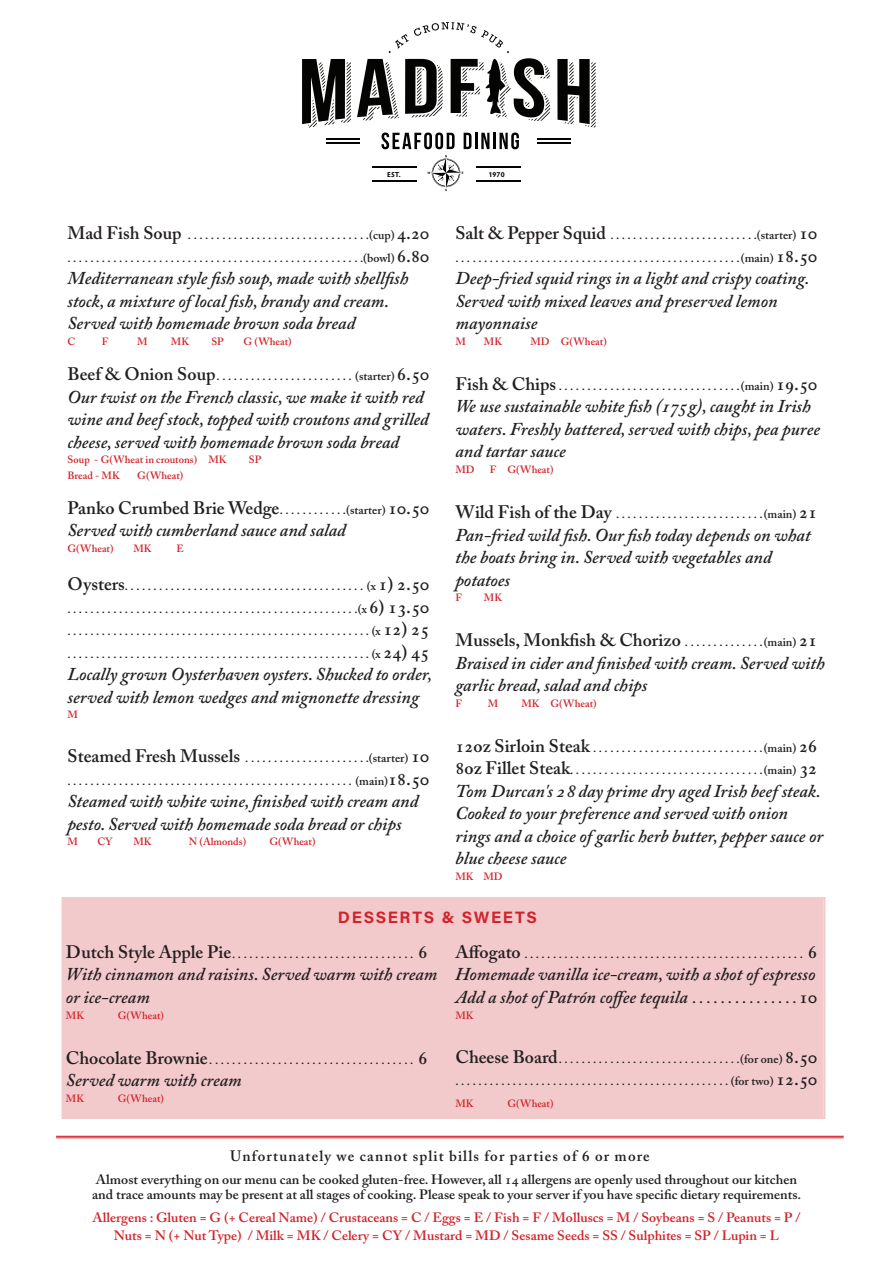
<style>
.page{position:relative;width:893px;height:1263px;background:#fff}
.page>*{position:absolute;margin:0;border:0;box-sizing:border-box;transform-origin:0 0}
.Body_Text_-_Left{font:italic 600 18px/22.5px "Adobe Caslon Pro";color:#231f20}
.Section_Header_-_Lea{font:700 16.5px "Acumin Pro";letter-spacing:.105em;color:#d1232a}
.t1{font:600 15px "Adobe Caslon Pro";letter-spacing:.075em;color:#231f20}
.t2{font:600 13.5px/15px "Adobe Caslon Pro";color:#231f20}
.t3{font:600 13.5px/18px "Adobe Caslon Pro";color:#d1232a;text-align:center}
.Body_Text_-_Left-2{font:600 12px "Adobe Caslon Pro";color:#231f20}
.ALLERGIES_RED{font:600 10.5px "Adobe Caslon Pro";color:#d1232a}
.t4{font:700 7.2px "Hypatia Sans Pro";letter-spacing:.02em;color:#040503}
.s1{font-size:18px}
.s2{font-style:normal}
.s3{font-style:normal;font-size:12px}
.s4{font-style:normal;font-size:15px}
</style>
<div class="page">
<hr style="left:56px;top:1136px;width:788px;height:1px;background:#d1232a">
<hr style="left:56px;top:1137px;width:788px;height:1px;background:#d1232a">
<hr style="left:372px;top:166px;width:44px;height:2px;background:#040503">
<hr style="left:372px;top:180px;width:44px;height:2px;background:#040503">
<hr style="left:476px;top:166px;width:44px;height:2px;background:#040503">
<hr style="left:476px;top:180px;width:44px;height:2px;background:#040503">
<svg style="left:302px;top:22px;width:294px;height:127px"></svg>
<svg style="left:427px;top:155px;width:36px;height:36px"></svg>
<div style="left:61px;top:897px;width:765px;height:222px;background:#f3cacc"></div>
<p class="t4" style="left:387px;top:169px;width:15px">EST.</p>
<p class="t4" style="left:488px;top:169px;width:18px">1970</p>
<p class="Body_Text_-_Left-2" style="left:68px;top:228px;width:363px"><span class="s1">Mad Fish Soup</span> . . . . . . . . . . . . . . . . . . . . . . . . . . . . . . . (cup) <span class="s1">4.20</span></p>
<p class="Body_Text_-_Left-2" style="left:68px;top:251px;width:363px">....................................................(bowl) <span class="s1">6.80</span></p>
<p class="Body_Text_-_Left" style="left:68px;top:267px;width:342px">Mediterranean style fish soup, made with shellfish stock, a mixture of local fish, brandy and cream.<br>Served with homemade brown soda bread</p>
<p class="ALLERGIES_RED" style="left:68px;top:335px;width:9px">C</p>
<p class="ALLERGIES_RED" style="left:102px;top:335px;width:8px">F</p>
<p class="ALLERGIES_RED" style="left:137px;top:335px;width:12px">M</p>
<p class="ALLERGIES_RED" style="left:171px;top:335px;width:20px">MK</p>
<p class="ALLERGIES_RED" style="left:211px;top:335px;width:14px">SP</p>
<p class="ALLERGIES_RED" style="left:243px;top:335px;width:50px">G (Wheat)</p>
<p class="Body_Text_-_Left-2" style="left:68px;top:369px;width:363px"><span class="s1">Beef &amp; Onion Soup</span> . . . . . . . . . . . . . . . . . . . . . . . . (starter) <span class="s1">6.50</span></p>
<p class="Body_Text_-_Left" style="left:68px;top:385px;width:363px">Our twist on the French classic, we make it with red wine and beef stock, topped with croutons and grilled cheese, served with homemade brown soda bread</p>
<p class="ALLERGIES_RED" style="left:68px;top:453px;width:161px">Soup - G(Wheat in croutons) MK</p>
<p class="ALLERGIES_RED" style="left:249px;top:453px;width:14px">SP</p>
<p class="ALLERGIES_RED" style="left:68px;top:469px;width:54px">Bread - MK</p>
<p class="ALLERGIES_RED" style="left:137px;top:469px;width:48px">G(Wheat)</p>
<p class="Body_Text_-_Left" style="left:68px;top:496px;width:363px"><span class="s2">Panko Crumbed Brie Wedge</span> <span class="s3">. . . . . . . . . . . (starter)</span> <span class="s2">10.50<br></span>Served with cumberland sauce and salad</p>
<p class="ALLERGIES_RED" style="left:68px;top:542px;width:48px">G(Wheat)</p>
<p class="ALLERGIES_RED" style="left:133px;top:542px;width:20px">MK</p>
<p class="ALLERGIES_RED" style="left:176px;top:542px;width:9px">E</p>
<p class="Body_Text_-_Left-2" style="left:68px;top:579px;width:363px"><span class="s1">Oysters</span>..........................................(x <span class="s1">1) 2.50</span></p>
<p class="Body_Text_-_Left-2" style="left:68px;top:601px;width:363px">...................................................(x <span class="s1">6) 13.50</span></p>
<p class="Body_Text_-_Left-2" style="left:68px;top:624px;width:363px">.....................................................(x <span class="s1">12) 25</span></p>
<p class="Body_Text_-_Left-2" style="left:68px;top:646px;width:363px">.....................................................(x <span class="s1">24) 45</span></p>
<p class="Body_Text_-_Left" style="left:68px;top:663px;width:366px">Locally grown Oysterhaven oysters. Shucked to order, served with lemon wedges and mignonette dressing</p>
<p class="ALLERGIES_RED" style="left:68px;top:708px;width:12px">M</p>
<p class="Body_Text_-_Left-2" style="left:68px;top:751px;width:363px"><span class="s1">Steamed Fresh Mussels</span> . . . . . . . . . . . . . . . . . . . . . (starter) <span class="s1">10</span></p>
<p class="Body_Text_-_Left-2" style="left:68px;top:774px;width:363px">..................................................(main)<span class="s1">18.50</span></p>
<p class="Body_Text_-_Left" style="left:68px;top:790px;width:352px">Steamed with white wine, finished with cream and pesto. Served with homemade soda bread or chips</p>
<p class="ALLERGIES_RED" style="left:68px;top:836px;width:12px">M</p>
<p class="ALLERGIES_RED" style="left:97px;top:836px;width:17px">CY</p>
<p class="ALLERGIES_RED" style="left:133px;top:836px;width:20px">MK</p>
<p class="ALLERGIES_RED" style="left:189px;top:836px;width:59px">N (Almonds)</p>
<p class="ALLERGIES_RED" style="left:269px;top:836px;width:48px">G(Wheat)</p>
<p class="Body_Text_-_Left-2" style="left:455px;top:228px;width:363px"><span class="s1">Salt &amp; Pepper Squid</span> . . . . . . . . . . . . . . . . . . . . . . . . . (starter) <span class="s1">10</span></p>
<p class="Body_Text_-_Left-2" style="left:455px;top:251px;width:363px">..................................................(main) <span class="s1">18.50</span></p>
<p class="Body_Text_-_Left" style="left:455px;top:267px;width:355px">Deep-fried squid rings in a light and crispy coating.<br>Served with mixed leaves and preserved lemon mayonnaise</p>
<p class="ALLERGIES_RED" style="left:455px;top:335px;width:12px">M</p>
<p class="ALLERGIES_RED" style="left:484px;top:335px;width:20px">MK</p>
<p class="ALLERGIES_RED" style="left:530px;top:335px;width:78px">MD G(Wheat)</p>
<p class="Body_Text_-_Left-2" style="left:455px;top:379px;width:363px"><span class="s1">Fish &amp; Chips</span> . . . . . . . . . . . . . . . . . . . . . . . . . . . . . . . (main) <span class="s1">19.50</span></p>
<p class="Body_Text_-_Left" style="left:455px;top:395px;width:366px">We use sustainable white fish (175g), caught in Irish waters. Freshly battered, served with chips, pea puree and tartar sauce</p>
<p class="ALLERGIES_RED" style="left:455px;top:463px;width:21px">MD</p>
<p class="ALLERGIES_RED" style="left:490px;top:463px;width:65px">F G(Wheat)</p>
<p class="Body_Text_-_Left-2" style="left:455px;top:507px;width:363px"><span class="s1">Wild Fish of the Day</span> . . . . . . . . . . . . . . . . . . . . . . . . . (main) <span class="s1">21</span></p>
<p class="Body_Text_-_Left" style="left:455px;top:523px;width:357px">Pan-fried wild fish. Our fish today depends on what the boats bring in. Served with vegetables and potatoes</p>
<p class="ALLERGIES_RED" style="left:455px;top:591px;width:8px">F</p>
<p class="ALLERGIES_RED" style="left:484px;top:591px;width:20px">MK</p>
<p class="Body_Text_-_Left" style="left:455px;top:629px;width:371px"><span class="s2">Mussels, Monkfish &amp; Chorizo</span> <span class="s3">. . . . . . . . . . . . . (main)</span> <span class="s2">21<br></span>Braised in cider and finished with cream. Served with garlic bread, salad and chips</p>
<p class="ALLERGIES_RED" style="left:455px;top:697px;width:8px">F</p>
<p class="ALLERGIES_RED" style="left:488px;top:697px;width:12px">M</p>
<p class="ALLERGIES_RED" style="left:521px;top:697px;width:77px">MK G(Wheat)</p>
<p class="Body_Text_-_Left-2" style="left:455px;top:741px;width:363px"><span class="s1">12oz Sirloin Steak</span> . . . . . . . . . . . . . . . . . . . . . . . . . . . . . (main) <span class="s1">26</span></p>
<p class="Body_Text_-_Left-2" style="left:455px;top:763px;width:363px"><span class="s1">8oz Fillet Steak</span>..................................(main) <span class="s1">32</span></p>
<p class="Body_Text_-_Left" style="left:455px;top:779px;width:369px">Tom Durcan's 28 day prime dry aged Irish beef steak.<br>Cooked to your preference and served with onion rings and a choice of garlic herb butter, pepper sauce or blue cheese sauce</p>
<p class="ALLERGIES_RED" style="left:455px;top:870px;width:49px">MK MD</p>
<p class="Section_Header_-_Lea" style="left:338px;top:906px;width:201px">DESSERTS &amp; SWEETS</p>
<p class="Body_Text_-_Left-2" style="left:455px;top:947px;width:363px"><span class="s1">Affogato</span> . . . . . . . . . . . . . . . . . . . . . . . . . . . . . . . . . . . . . . . . . . . . . . . . . <span class="s1">6</span></p>
<p class="Body_Text_-_Left" style="left:455px;top:963px;width:361px">Homemade vanilla ice-cream, with a shot of espresso</p>
<p class="Body_Text_-_Left" style="left:455px;top:985px;width:363px">Add a shot of Patrón coffee tequila <span class="s4">. . . . . . . . . . . . . .</span> <span class="s2">10</span></p>
<p class="ALLERGIES_RED" style="left:455px;top:1009px;width:20px">MK</p>
<p class="Body_Text_-_Left-2" style="left:455px;top:1051px;width:363px"><span class="s1">Cheese Board</span> . . . . . . . . . . . . . . . . . . . . . . . . . . . . . . . (for one) <span class="s1">8.50</span></p>
<p class="Body_Text_-_Left-2" style="left:455px;top:1074px;width:363px">................................................(for two) <span class="s1">12.50</span></p>
<p class="ALLERGIES_RED" style="left:455px;top:1097px;width:20px">MK</p>
<p class="ALLERGIES_RED" style="left:507px;top:1097px;width:48px">G(Wheat)</p>
<p class="Body_Text_-_Left-2" style="left:66px;top:947px;width:363px"><span class="s1">Dutch Style Apple Pie</span> . . . . . . . . . . . . . . . . . . . . . . . . . . . . . . . . <span class="s1">6</span></p>
<p class="Body_Text_-_Left" style="left:66px;top:963px;width:373px">With cinnamon and raisins. Served warm with cream or ice-cream</p>
<p class="ALLERGIES_RED" style="left:66px;top:1009px;width:20px">MK</p>
<p class="ALLERGIES_RED" style="left:118px;top:1009px;width:48px">G(Wheat)</p>
<p class="Body_Text_-_Left-2" style="left:66px;top:1052px;width:363px"><span class="s1">Chocolate Brownie</span> . . . . . . . . . . . . . . . . . . . . . . . . . . . . . . . . . . . . <span class="s1">6</span></p>
<p class="Body_Text_-_Left" style="left:66px;top:1068px;width:177px">Served warm with cream</p>
<p class="ALLERGIES_RED" style="left:66px;top:1092px;width:20px">MK</p>
<p class="ALLERGIES_RED" style="left:118px;top:1092px;width:48px">G(Wheat)</p>
<p class="t1" style="left:230px;top:1146px;width:421px">Unfortunately we cannot split bills for parties of 6 or more</p>
<p class="t2" style="left:92px;top:1172px;width:711px">Almost everything on our menu can be cooked gluten-free. However, all 14 allergens are openly used throughout our kitchen and trace amounts may be present at all stages of cooking. Please speak to your server if you have specific dietary requirements.</p>
<p class="t3" style="left:93px;top:1208px;width:709px">Allergens : Gluten = G (+ Cereal Name) / Crustaceans = C / Eggs = E / Fish = F / Molluscs = M / Soybeans = S / Peanuts = P /<br>Nuts = N (+ Nut Type) / Milk = MK / Celery = CY / Mustard = MD / Sesame Seeds = SS / Sulphites = SP / Lupin = L</p>
</div>
